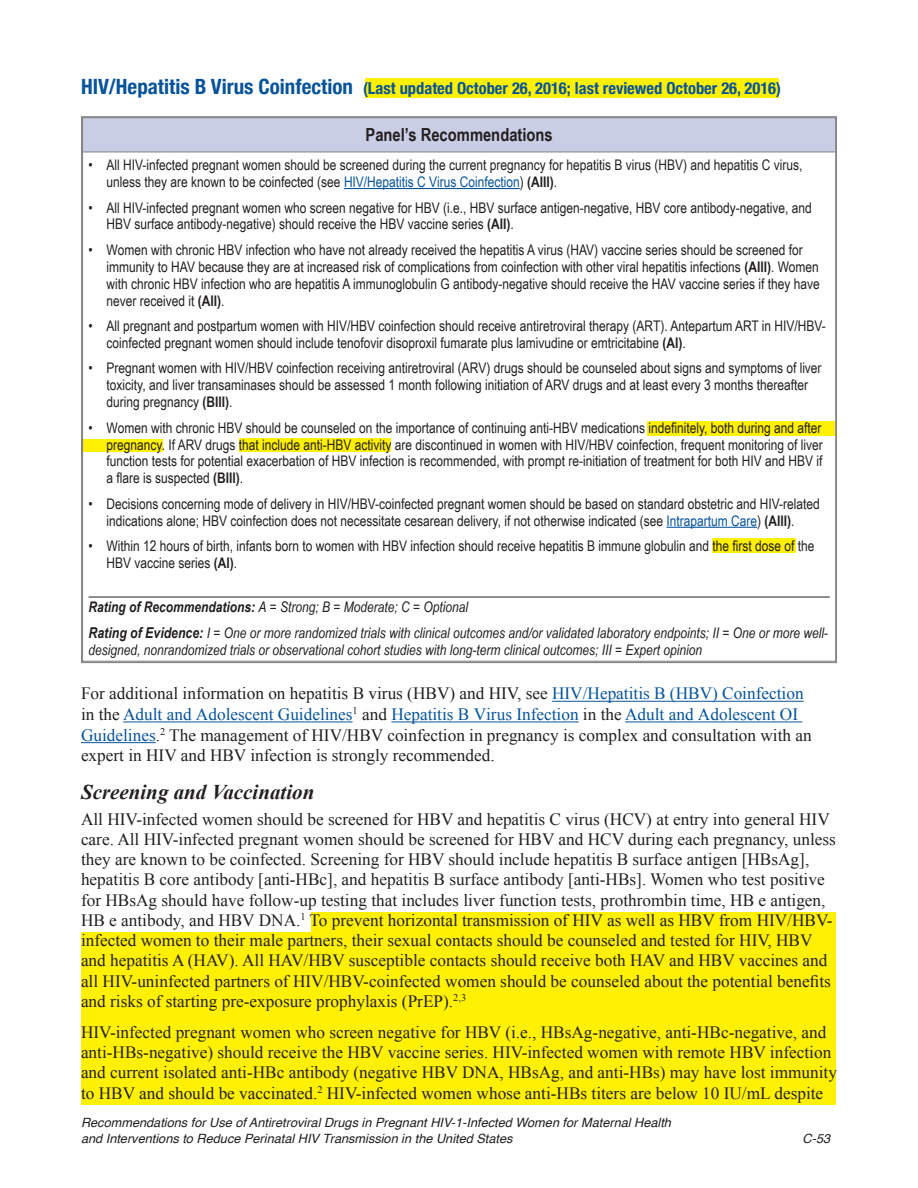
<style>
.page{position:relative;width:918px;height:1188px;background:#fff}
.page>*{position:absolute;margin:0;border:0;box-sizing:border-box;transform-origin:0 0}
.Heading_3{font:italic 700 21px "Times New Roman";color:#231f20}
.table_header{font:700 18px "Arial Narrow";color:#231f20}
.Body{font:17.25px/20.2px "Times New Roman";color:#231f20}
.Heading_2{font:700 condensed 16.5px "Helvetica Neue";color:#07539a}
.table_body{font:14.7px/16.8px "Arial Narrow";color:#231f20}
.table_body-2{font:italic 14.7px/17.2px "Arial Narrow";color:#231f20}
.t1{font:italic 12.75px/15.8px "Helvetica";color:#231f20}
.s1{font-size:21px}
.s2{color:#07539a}
.s3{font-weight:700}
.s4{font-weight:700;font-size:15px}
</style>
<div class="page">
<div style="left:311px;top:912px;width:525px;height:24px;background:#fff101"></div>
<div style="left:82px;top:933px;width:754px;height:172px;background:#fff101"></div>
<div style="left:648px;top:421px;width:187px;height:15px;background:#fff101"></div>
<div style="left:82px;top:439px;width:80px;height:13px;background:#fff101"></div>
<div style="left:239px;top:438px;width:152px;height:14px;background:#fff101"></div>
<div style="left:712px;top:539px;width:84px;height:14px;background:#fff101"></div>
<div style="left:365px;top:78px;width:414px;height:20px;background:#fff101"></div>
<hr style="left:552px;top:701px;width:252px;height:1px;background:#07539a">
<hr style="left:123px;top:722px;width:230px;height:1px;background:#07539a">
<hr style="left:391px;top:722px;width:188px;height:1px;background:#07539a">
<hr style="left:625px;top:722px;width:177px;height:1px;background:#07539a">
<hr style="left:81px;top:742px;width:75px;height:1px;background:#07539a">
<div style="left:83px;top:118px;width:753px;height:34px;background:#c9cee5"></div>
<hr style="left:82px;top:152px;width:754px;height:1px;background:#828487">
<hr style="left:344px;top:188px;width:176px;height:1px;background:#07539a">
<hr style="left:666px;top:527px;width:91px;height:1px;background:#07539a">
<hr style="left:89px;top:597px;width:741px;height:1px;background:#231f20">
<p class="Heading_2" style="left:81px;top:74px;width:702px"><span class="s1">HIV/Hepatitis B Virus Coinfection</span> (Last updated October 26, 2016; last reviewed October 26, 2016)</p>
<p class="table_header" style="left:366px;top:121px;width:189px">Panel’s Recommendations</p>
<p class="table_body" style="left:107px;top:156px;width:697px;text-indent:-18px">• All HIV-infected pregnant women should be screened during the current pregnancy for hepatitis B virus (HBV) and hepatitis C virus, unless they are known to be coinfected (see <span class="s2">HIV/Hepatitis C Virus Coinfection</span>) <span class="s3">(AIII)</span>.</p>
<p class="table_body" style="left:107px;top:198px;width:707px;text-indent:-18px">• All HIV-infected pregnant women who screen negative for HBV (i.e., HBV surface antigen-negative, HBV core antibody-negative, and<br>HBV surface antibody-negative) should receive the HBV vaccine series <span class="s3">(AII)</span>.</p>
<p class="table_body" style="left:107px;top:241px;width:715px;text-indent:-18px">• Women with chronic HBV infection who have not already received the hepatitis A virus (HAV) vaccine series should be screened for immunity to HAV because they are at increased risk of complications from coinfection with other viral hepatitis infections <span class="s3">(AIII)</span>. Women with chronic HBV infection who are hepatitis A immunoglobulin G antibody-negative should receive the HAV vaccine series if they have never received it <span class="s3">(AII)</span>.</p>
<p class="table_body" style="left:107px;top:317px;width:721px;text-indent:-18px">• All pregnant and postpartum women with HIV/HBV coinfection should receive antiretroviral therapy (ART). Antepartum ART in HIV/HBV&shy;coinfected pregnant women should include tenofovir disoproxil fumarate plus lamivudine or emtricitabine <span class="s3">(AI)</span>.</p>
<p class="table_body" style="left:107px;top:359px;width:717px;text-indent:-18px">• Pregnant women with HIV/HBV coinfection receiving antiretroviral (ARV) drugs should be counseled about signs and symptoms of liver toxicity, and liver transaminases should be assessed 1 month following initiation of ARV drugs and at least every 3 months thereafter during pregnancy <span class="s3">(BIII)</span>.</p>
<p class="table_body" style="left:107px;top:419px;width:718px;text-align:justify;text-indent:-18px">• Women with chronic HBV should be counseled on the importance of continuing anti-HBV medications indefinitely, both during and after pregnancy. If ARV drugs that include anti-HBV activity are discontinued in women with HIV/HBV coinfection, frequent monitoring of liver function tests for potential exacerbation of HBV infection is recommended, with prompt re-initiation of treatment for both HIV and HBV if a flare is suspected <span class="s3">(BIII)</span>.</p>
<p class="table_body" style="left:89px;top:495px;width:733px;text-align:center">• Decisions concerning mode of delivery in HIV/HBV-coinfected pregnant women should be based on standard obstetric and HIV-related indications alone; HBV coinfection does not necessitate cesarean delivery, if not otherwise indicated (see <span class="s2">Intrapartum Care</span>) <span class="s3">(AIII)</span>.</p>
<p class="table_body" style="left:107px;top:537px;width:709px;text-indent:-18px">• Within 12 hours of birth, infants born to women with HBV infection should receive hepatitis B immune globulin and the first dose of the<br>HBV vaccine series <span class="s3">(AI)</span>.</p>
<p class="table_body-2" style="left:89px;top:598px;width:381px"><span class="s3">Rating of Recommendations:</span> A = Strong; B = Moderate; C = Optional</p>
<p class="table_body-2" style="left:89px;top:624px;width:741px"><span class="s4">Rating of Evidence:</span> I = One or more randomized trials with clinical outcomes and/or validated laboratory endpoints; II = One or more well&shy;designed, nonrandomized trials or observational cohort studies with long-term clinical outcomes; III = Expert opinion</p>
<p class="Body" style="left:81px;top:683px;width:732px">For additional information on hepatitis B virus (HBV) and HIV, see <span class="s2">HIV/Hepatitis B (HBV) Coinfection </span>in the <span class="s2">Adult and Adolescent Guidelines</span><sup>1</sup> and <span class="s2">Hepatitis B Virus Infection</span> in the <span class="s2">Adult and Adolescent OI Guidelines</span>.<sup>2</sup> The management of HIV/HBV coinfection in pregnancy is complex and consultation with an expert in HIV and HBV infection is strongly recommended.</p>
<p class="Heading_3" style="left:81px;top:777px;width:235px">Screening and Vaccination</p>
<p class="Body" style="left:81px;top:808px;width:756px">All HIV-infected women should be screened for HBV and hepatitis C virus (HCV) at entry into general HIV care. All HIV-infected pregnant women should be screened for HBV and HCV during each pregnancy, unless they are known to be coinfected. Screening for HBV should include hepatitis B surface antigen [HBsAg], hepatitis B core antibody [anti-HBc], and hepatitis B surface antibody [anti-HBs]. Women who test positive for HBsAg should have follow-up testing that includes liver function tests, prothrombin time, HB e antigen, HB e antibody, and HBV DNA.<sup>1</sup> To prevent horizontal transmission of HIV as well as HBV from HIV/HBV&shy;infected women to their male partners, their sexual contacts should be counseled and tested for HIV, HBV and hepatitis A (HAV). All HAV/HBV susceptible contacts should receive both HAV and HBV vaccines and all HIV-uninfected partners of HIV/HBV-coinfected women should be counseled about the potential benefits and risks of starting pre-exposure prophylaxis (PrEP).<sup>2,3</sup></p>
<p class="Body" style="left:81px;top:1022px;width:757px">HIV-infected pregnant women who screen negative for HBV (i.e., HBsAg-negative, anti-HBc-negative, and anti-HBs-negative) should receive the HBV vaccine series. HIV-infected women with remote HBV infection and current isolated anti-HBc antibody (negative HBV DNA, HBsAg, and anti-HBs) may have lost immunity to HBV and should be vaccinated.<sup>2</sup> HIV-infected women whose anti-HBs titers are below 10 IU/mL despite</p>
<p class="t1" style="left:81px;top:1115px;width:592px">Recommendations for Use of Antiretroviral Drugs in Pregnant HIV-1-Infected Women for Maternal Health and Interventions to Reduce Perinatal HIV Transmission in the United States</p>
<p class="t1" style="left:803px;top:1131px;width:29px">C-53</p>
</div>
